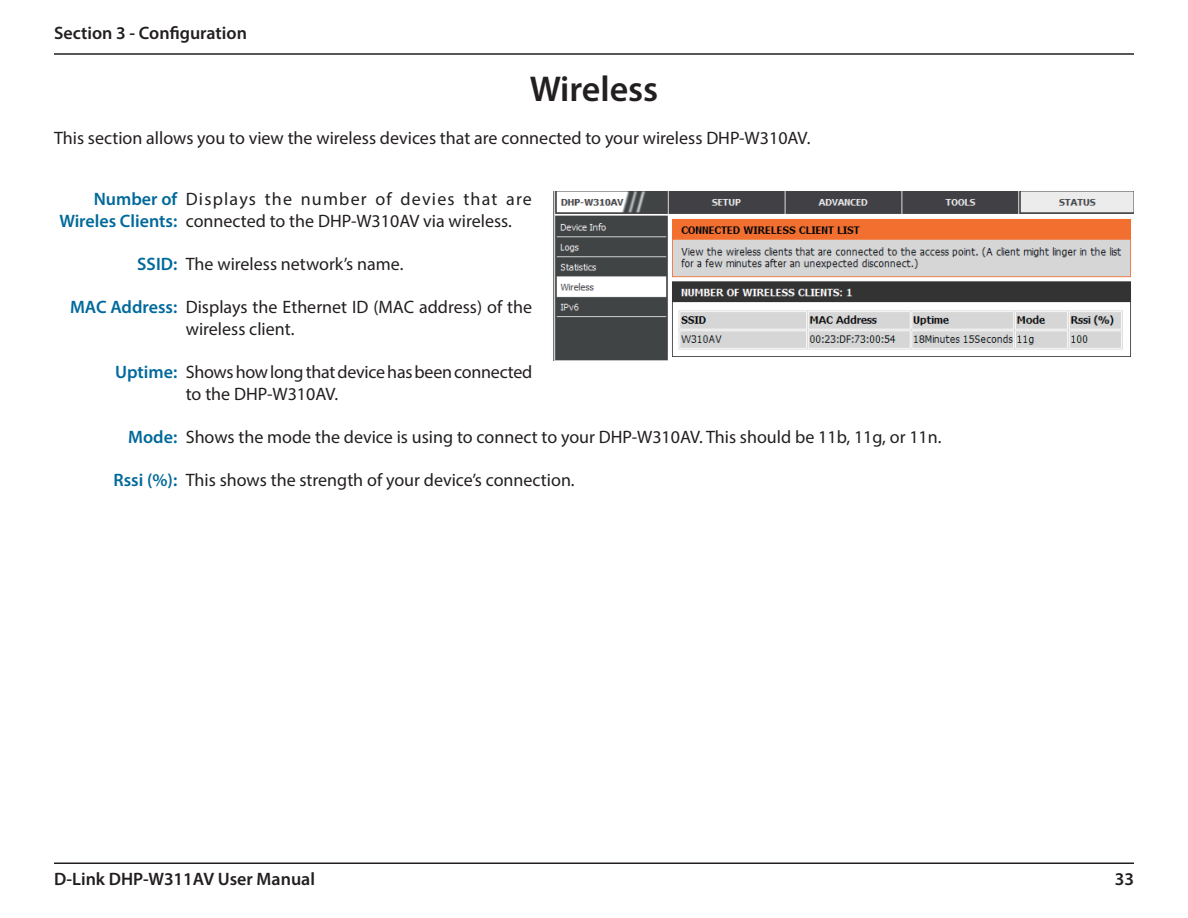
<style>
.page{position:relative;width:1188px;height:918px;background:#fff}
.page>*{position:absolute;margin:0;border:0;box-sizing:border-box;transform-origin:0 0}
.t1{font:600 36px "Myriad Pro";color:#231f20}
.t2{font:18px/21.6px "Myriad Pro";color:#231f20}
.t3{font:600 18px/21.6px "Myriad Pro";color:#00699b;text-align:right}
.t4{font:600 18px "Myriad Pro";color:#231f20}
</style>
<div class="page">
<hr style="left:54px;top:53px;width:1080px;height:2px;background:#231f20">
<hr style="left:54px;top:862px;width:1080px;height:2px;background:#231f20">
<img style="left:554px;top:192px;width:580px;height:169px">
<p class="t4" style="left:54px;top:22px;width:194px">Section 3 - Configuration</p>
<h1 class="t1" style="left:530px;top:66px;width:130px">Wireless</h1>
<p class="t2" style="left:54px;top:127px;width:758px">This section allows you to view the wireless devices that are connected to your wireless DHP-W310AV.</p>
<p class="t3" style="left:59px;top:188px;width:119px">Number of<br>Wireles Clients:</p>
<p class="t3" style="left:137px;top:253px;width:41px">SSID:</p>
<p class="t3" style="left:70px;top:296px;width:109px">MAC Address:</p>
<p class="t3" style="left:115px;top:361px;width:64px">Uptime:</p>
<p class="t3" style="left:128px;top:425px;width:51px">Mode:</p>
<p class="t3" style="left:114px;top:469px;width:65px">Rssi (%):</p>
<p class="t2" style="left:186px;top:188px;width:348px">Displays the number of devies that are connected to the DHP-W310AV via wireless.</p>
<p class="t2" style="left:186px;top:253px;width:219px">The wireless network’s name.</p>
<p class="t2" style="left:186px;top:296px;width:348px">Displays the Ethernet ID (MAC address) of the wireless client.</p>
<p class="t2" style="left:186px;top:361px;width:348px">Shows how long that device has been connected to the DHP-W310AV.</p>
<p class="t2" style="left:186px;top:426px;width:757px">Shows the mode the device is using to connect to your DHP-W310AV. This should be 11b, 11g, or 11n.</p>
<p class="t2" style="left:186px;top:469px;width:390px">This shows the strength of your device’s connection.</p>
<p class="t4" style="left:54px;top:868px;width:263px">D-Link DHP-W311AV User Manual</p>
<p class="t4" style="left:1115px;top:868px;width:21px">33</p>
</div>
